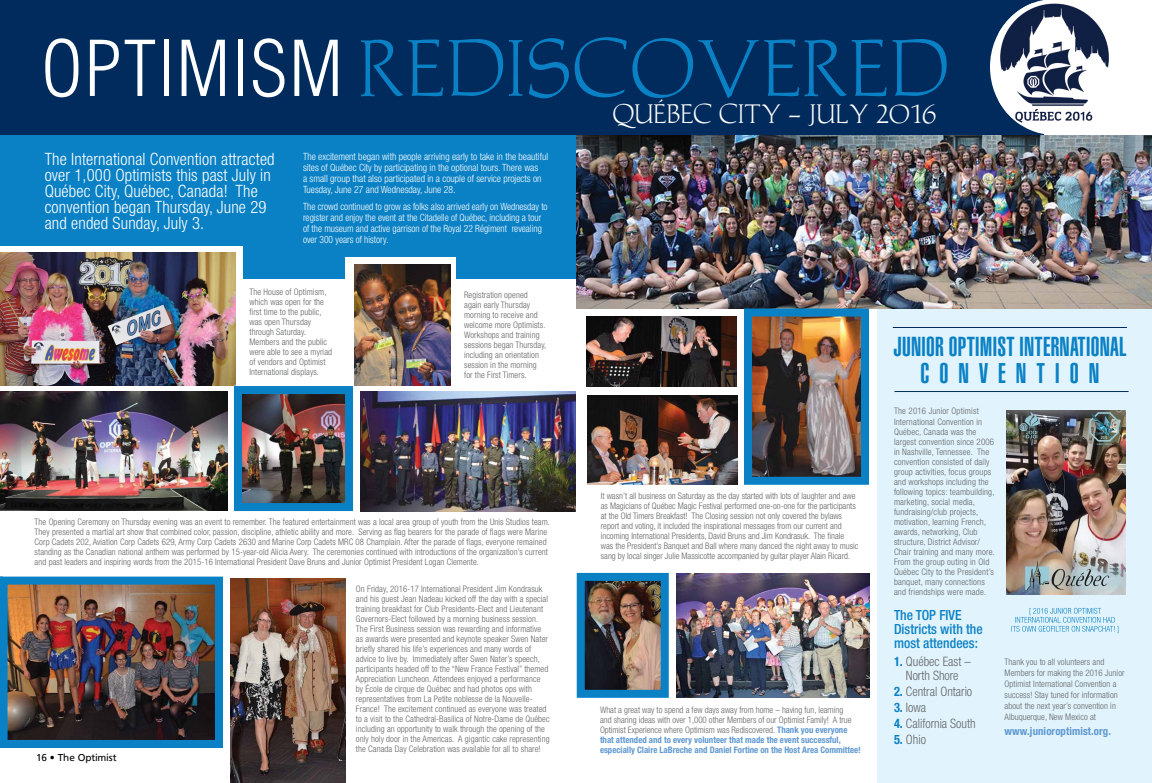
<style>
.page{position:relative;width:1152px;height:783px;background:#fff}
.page>*{position:absolute;margin:0;border:0;box-sizing:border-box;transform-origin:0 0}
.t1{font:78px "DNF Michaelangelo SC";letter-spacing:.02em;color:#0a81c5}
.t2{font:900 extra-condensed 28px "Helvetica";letter-spacing:.37em;color:#0a81c5}
.t3{font:900 extra-condensed 27px "Helvetica";letter-spacing:.01em;color:#0a81c5}
.t4{font:26px "DNF Michaelangelo SC";letter-spacing:.01em;color:#fff}
.t5{font:300 condensed 17px/16px "Helvetica Neue LT Std";letter-spacing:.01em;color:#fff}
.t6{font:500 condensed 14px/14px "Helvetica Neue LT Std";color:#0a81c5}
.t7{font:300 condensed 13px/14px "Helvetica Neue LT Std";color:#636466;text-align:center;scale:.96 1}
.t8{font:700 condensed 11px "Helvetica Neue LT Std";letter-spacing:.01em;color:#5f98d1}
.t9{font:300 condensed 10px/11px "Helvetica Neue LT Std";color:#fff}
.t10{font:300 condensed 10px/11px "Helvetica Neue LT Std";color:#fff;scale:.95 1}
.t11{font:10px "Frutiger";color:#000}
.t12{font:300 condensed 9px/10px "Helvetica Neue LT Std";letter-spacing:.01em;color:#636466}
.s1{font-family:"Helvetica";font-weight:300;font-stretch:condensed;font-size:75px;color:#fff}
.s2{font-weight:700;color:#5f98d1}
.s3{font-weight:700;color:#0a81c5}
</style>
<div class="page">
<div style="left:0;top:134px;width:576px;height:145px;background:#0a81c5"></div>
<div style="left:878px;top:306px;width:274px;height:477px;background:#e1f4fd"></div>
<img style="left:576px;top:135px;width:576px;height:174px">
<div style="left:0;top:0;width:1044px;height:135px;background:#002b5c"></div>
<svg style="left:990px;top:0;width:54px;height:134px"></svg>
<img style="left:999px;top:3px;width:110px;height:121px">
<img style="left:230px;top:578px;width:116px;height:205px">
<img style="left:753px;top:317px;width:107px;height:159px">
<div style="left:744px;top:308px;width:125px;height:177px;border:8px solid #0a81c5"></div>
<img style="left:677px;top:574px;width:192px;height:124px">
<img style="left:360px;top:392px;width:216px;height:119px">
<img style="left:0;top:392px;width:228px;height:119px">
<img style="left:9px;top:586px;width:205px;height:153px">
<div style="left:0;top:577px;width:223px;height:171px;border:8px solid #0a81c5"></div>
<img style="left:586px;top:316px;width:151px;height:71px">
<img style="left:587px;top:396px;width:151px;height:88px">
<img style="left:586px;top:582px;width:74px;height:107px">
<div style="left:577px;top:573px;width:92px;height:125px;border:8px solid #0a81c5"></div>
<img style="left:243px;top:395px;width:101px;height:107px">
<div style="left:234px;top:386px;width:119px;height:125px;border:8px solid #0a81c5"></div>
<hr style="left:894px;top:391px;width:235px;height:1px;background:#002b5c">
<hr style="left:893px;top:327px;width:234px;height:1px;background:#002b5c">
<img style="left:1007px;top:410px;width:119px;height:184px">
<svg style="left:1012px;top:608px;width:106px;height:25px"></svg>
<div style="left:0;top:246px;width:243px;height:73px;background:#fff"></div>
<div style="left:346px;top:257px;width:110px;height:76px;background:#fff"></div>
<img style="left:0;top:253px;width:236px;height:133px">
<img style="left:354px;top:264px;width:96px;height:122px">
<h1 class="t1" style="left:41px;top:24px;width:909px"><span class="s1">OPTIMISM</span> REDISCOVERED</h1>
<h3 class="t4" style="left:613px;top:99px;width:325px">QUÉBEC CITY – JULY 2016</h3>
<h3 class="t5" style="left:45px;top:150px;width:232px">The International Convention attracted over 1,000 Optimists this past July in Québec City, Québec, Canada! The convention began Thursday, June 29 and ended Sunday, July 3.</h3>
<p class="t9" style="left:303px;top:151px;width:247px">The excitement began with people arriving early to take in the beautiful sites of Québec City by participating in the optional tours. There was<br>a small group that also participated in a couple of service projects on Tuesday, June 27 and Wednesday, June 28.</p>
<p class="t10" style="left:303px;top:201px;width:259px">The crowd continued to grow as folks also arrived early on Wednesday to register and enjoy the event at the Citadelle of Québec, including a tour of the museum and active garrison of the Royal 22 Régiment revealing over 300 years of history.</p>
<p class="t12" style="left:250px;top:287px;width:84px">The House of Optimism, which was open for the first time to the public, was open Thursday through Saturday.<br>Members and the public were able to see a myriad of vendors and Optimist<br>International displays.</p>
<p class="t12" style="left:464px;top:289px;width:84px">Registration opened again early Thursday morning to receive and welcome more Optimists.<br>Workshops and training sessions began Thursday, including an orientation session in the morning for the First Timers.</p>
<p class="t12" style="left:35px;top:517px;width:517px">The Opening Ceremony on Thursday evening was an event to remember. The featured entertainment was a local area group of youth from the Unis Studios team.<br>They presented a martial art show that combined color, passion, discipline, athletic ability and more. Serving as flag bearers for the parade of flags were Marine Corp Cadets 202, Aviation Corp Cadets 629, Army Corp Cadets 2630 and Marine Corp Cadets MRC 08 Champlain. After the parade of flags, everyone remained standing as the Canadian national anthem was performed by 15-year-old Alicia Avery. The ceremonies continued with introductions of the organization’s current and past leaders and inspiring words from the 2015-16 International President Dave Bruns and Junior Optimist President Logan Clemente.</p>
<p class="t11" style="left:36px;top:751px;width:82px">16 • The Optimist</p>
<p class="t12" style="left:356px;top:584px;width:195px">On Friday, 2016-17 International President Jim Kondrasuk and his guest Jean Nadeau kicked off the day with a special training breakfast for Club Presidents-Elect and Lieutenant Governors-Elect followed by a morning business session.<br>The First Business session was rewarding and informative as awards were presented and keynote speaker Swen Nater briefly shared his life’s experiences and many words of advice to live by. Immediately after Swen Nater’s speech, participants headed off to the “New France Festival” themed Appreciation Luncheon. Attendees enjoyed a performance by École de cirque de Québec and had photos ops with representatives from La Petite noblesse de la Nouvelle-France! The excitement continued as everyone was treated to a visit to the Cathedral-Basilica of Notre-Dame de Québec including an opportunity to walk through the opening of the only holy door in the Americas. A gigantic cake representing the Canada Day Celebration was available for all to share!</p>
<p class="t12" style="left:601px;top:491px;width:259px">It wasn’t all business on Saturday as the day started with lots of laughter and awe as Magicians of Québec Magic Festival performed one-on-one for the participants at the Old Timers Breakfast! The Closing session not only covered the bylaws report and voting, it included the inspirational messages from our current and incoming International Presidents, David Bruns and Jim Kondrasuk. The finale was the President’s Banquet and Ball where many danced the night away to music sang by local singer Julie Massicotte accompanied by guitar player Alain Ricard.</p>
<p class="t12" style="left:600px;top:704px;width:262px">What a great way to spend a few days away from home – having fun, learning<br>and sharing ideas with over 1,000 other Members of our Optimist Family! A true Optimist Experience where Optimism was Rediscovered. <span class="s2">Thank you everyone that attended and to every volunteer that made the event successful, especially Claire LaBreche and Daniel Fortine on the Host Area Committee!</span></p>
<h3 class="t3" style="left:893px;top:331px;width:235px">JUNIOR OPTIMIST INTERNATIONAL</h3>
<h2 class="t2" style="left:920px;top:357px;width:179px">CONVENTION</h2>
<p class="t12" style="left:894px;top:405px;width:90px;line-height:11px">The 2016 Junior Optimist<br>International Convention in</p>
<p class="t12" style="left:894px;top:426px;width:102px">Québec, Canada was the largest convention since 2006 in Nashville, Tennessee. The convention consisted of daily group activities, focus groups and workshops including the following topics: teambuilding, marketing, social media, fundraising/club projects, motivation, learning French, awards, networking, Club structure, District Advisor/<br>Chair training and many more.<br>From the group outing in Old<br>Québec City to the President’s banquet, many connections and friendships were made.</p>
<h3 class="t6" style="left:894px;top:607px;width:90px">Thetop five<br>Districts with the most attendees:</h3>
<h3 class="t7" style="left:894px;top:654px;width:81px"><span class="s3">1.</span> Québec East –<br>North Shore</h3>
<h3 class="t7" style="left:894px;top:684px;width:83px"><span class="s3">2.</span> Central Ontario</h3>
<h3 class="t7" style="left:894px;top:700px;width:35px"><span class="s3">3.</span> Iowa</h3>
<h3 class="t7" style="left:894px;top:716px;width:87px"><span class="s3">4.</span> California South</h3>
<h3 class="t7" style="left:894px;top:732px;width:35px"><span class="s3">5.</span> Ohio</h3>
<p class="t12" style="left:1005px;top:656px;width:122px;line-height:11px">Thank you to all volunteers and Members for making the 2016 Junior Optimist International Convention a success! Stay tuned for information about the next year’s convention in Albuquerque, New Mexico at</p>
<p class="t8" style="left:1005px;top:724px;width:108px">www.junioroptimist.org.</p>
</div>
